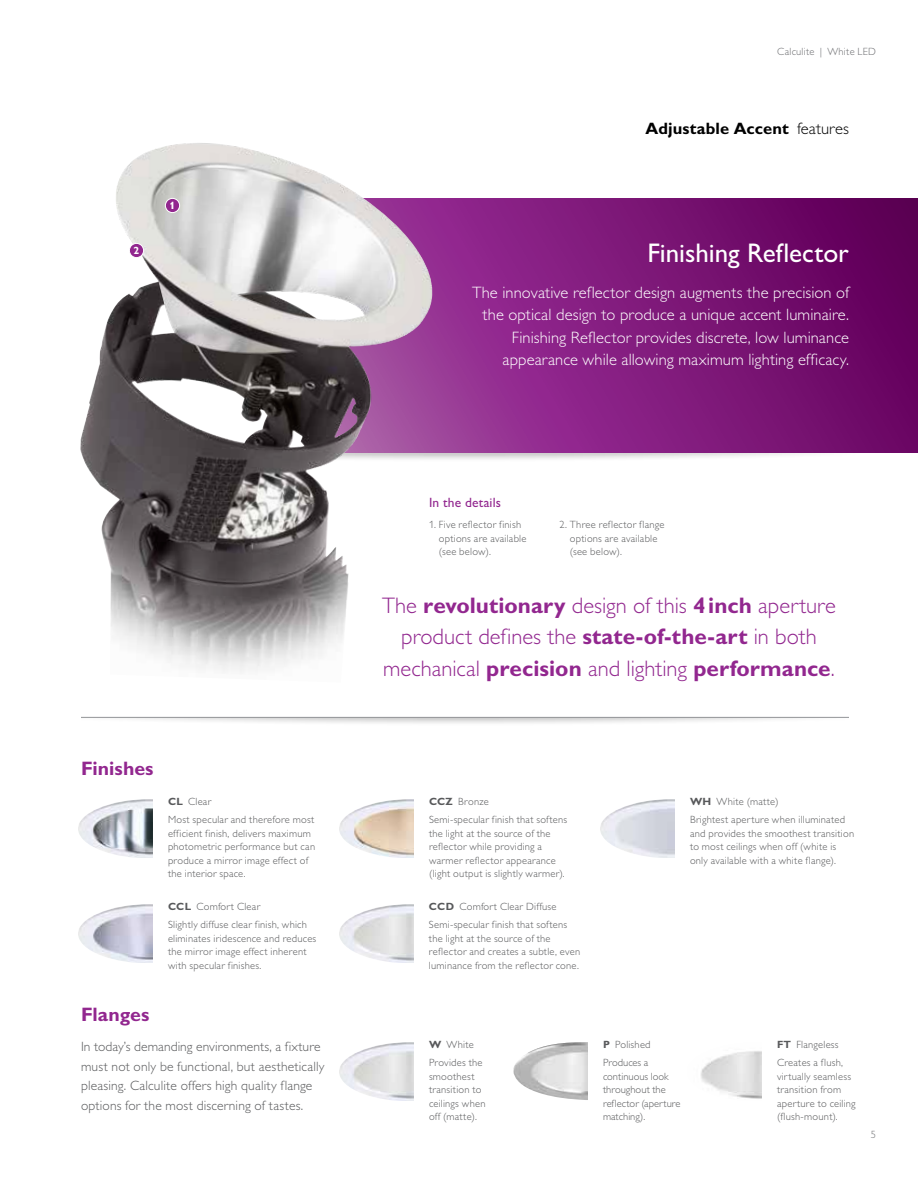
<style>
.page{position:relative;width:918px;height:1188px;background:#fff}
.page>*{position:absolute;margin:0;border:0;box-sizing:border-box;transform-origin:0 0}
.t1{font:27px "Gill Sans Alt One";color:#fff}
.t2{font:300 22.5px/31.5px "Gill Sans Alt One";color:#92278f;text-align:center}
.t3{font:700 19.5px "Gill Sans Alt One";color:#92278f}
.t4{font:300 16.5px/22.5px "Gill Sans Alt One";letter-spacing:.005em;color:#fff;text-align:right}
.t5{font:700 16.5px "Gill Sans Alt One";letter-spacing:.005em;color:#000}
.t6{font:300 13.5px/19.5px "Gill Sans Alt One";letter-spacing:.015em;color:#58595b}
.t7{font:13.5px "Gill Sans Alt One";letter-spacing:.015em;color:#92278f}
.t8{font:300 10.5px/13.5px "Gill Sans Alt One";letter-spacing:.025em;color:#58595b}
.t9{font:300 10.5px/13.5px "Gill Sans Alt One";letter-spacing:.005em;color:#58595b}
.t10{font:300 10.5px "Gill Sans Alt One";letter-spacing:.02em;color:#6d6e71}
.t11{font:700 10.5px "Gill Sans Alt One";color:#fff}
.s1{font-weight:700}
.s2{font-weight:300}
</style>
<div class="page">
<div style="left:62px;top:444px;width:806px;height:19px;background:#000;opacity:.3"></div>
<svg style="left:377px;top:198px;width:541px;height:255px;background:#7f1b7a"></svg>
<div style="left:0;top:303px;width:240px;height:180px;background:#fff"></div>
<img style="left:80px;top:348px;width:297px;height:325px">
<img style="left:101px;top:143px;width:337px;height:213px">
<div style="left:129px;top:243px;width:15px;height:15px;background:#92278f;border-radius:50%"></div>
<div style="left:129px;top:243px;width:15px;height:15px;border:1px solid #fff;border-radius:50%"></div>
<div style="left:47px;top:708px;width:824px;height:19px;background:#000;opacity:.3"></div>
<div style="left:51px;top:702px;width:828px;height:15px;background:#fff"></div>
<hr style="left:81px;top:717px;width:768px;height:1px;background:#939598">
<div style="left:0;top:702px;width:81px;height:30px;background:#fff"></div>
<div style="left:849px;top:702px;width:69px;height:30px;background:#fff"></div>
<div style="left:165px;top:198px;width:15px;height:15px;background:#92278f;border-radius:50%"></div>
<div style="left:165px;top:198px;width:15px;height:15px;border:1px solid #fff;border-radius:50%"></div>
<img style="left:78px;top:799px;width:75px;height:59px">
<img style="left:600px;top:799px;width:75px;height:59px">
<img style="left:339px;top:799px;width:75px;height:59px">
<img style="left:78px;top:904px;width:75px;height:59px">
<img style="left:339px;top:904px;width:75px;height:59px">
<img style="left:701px;top:1051px;width:61px;height:48px">
<img style="left:513px;top:1042px;width:75px;height:58px">
<img style="left:339px;top:1042px;width:75px;height:59px">
<p class="t10" style="left:777px;top:45px;width:100px">Calculite | White LED</p>
<p class="t11" style="left:134px;top:243px;width:7px">2</p>
<p class="t11" style="left:170px;top:198px;width:7px">1</p>
<h3 class="t3" style="left:81px;top:756px;width:74px">Finishes</h3>
<p class="t8" style="left:168px;top:793px;width:148px;line-height:18px"><span class="s1">CL</span> Clear<br>Most specular and therefore most</p>
<p class="t8" style="left:168px;top:827px;width:149px">efficient finish, delivers maximum photometric performance but can produce a mirror image effect of the interior space.</p>
<p class="t8" style="left:168px;top:898px;width:140px;line-height:18px"><span class="s1">CCL</span> Comfort Clear<br>Slightly diffuse clear finish, which</p>
<p class="t8" style="left:168px;top:932px;width:150px">eliminates iridescence and reduces the mirror image effect inherent with specular finishes.</p>
<h3 class="t5" style="left:646px;top:118px;width:205px">Adjustable Accent <span class="s2">features</span></h3>
<h1 class="t1" style="left:647px;top:234px;width:203px">Finishing Reflector</h1>
<h3 class="t4" style="left:472px;top:281px;width:378px">The innovative reflector design augments the precision of the optical design to produce a unique accent luminaire.<br>Finishing Reflector provides discrete, low luminance appearance while allowing maximum lighting efficacy.</h3>
<p class="t7" style="left:429px;top:494px;width:74px">In the details</p>
<p class="t8" style="left:439px;top:518px;width:89px;text-indent:-10px">1. Five reflector finish options are available (see below).</p>
<p class="t8" style="left:570px;top:518px;width:96px;text-indent:-10px">2. Three reflector flange options are available (see below).</p>
<h2 class="t2" style="left:382px;top:589px;width:455px">The <span class="s1">revolutionary</span> design of this <span class="s1">4inch</span> aperture product defines the <span class="s1">state-of-the-art</span> in both mechanical <span class="s1">precision</span> and lighting <span class="s1">performance</span>.</h2>
<p class="t8" style="left:429px;top:793px;width:140px;line-height:18px"><span class="s1">CCZ</span> Bronze<br>Semi-specular finish that softens</p>
<p class="t8" style="left:429px;top:827px;width:137px">the light at the source of the reflector while providing a warmer reflector appearance (light output is slightly warmer).</p>
<p class="t8" style="left:429px;top:898px;width:140px;line-height:18px"><span class="s1">CCD</span> Comfort Clear Diffuse<br>Semi-specular finish that softens</p>
<p class="t8" style="left:429px;top:932px;width:153px">the light at the source of the reflector and creates a subtle, even luminance from the reflector cone.</p>
<p class="t8" style="left:690px;top:793px;width:157px;line-height:18px"><span class="s1">WH</span> White (matte)<br>Brightest aperture when illuminated</p>
<p class="t8" style="left:690px;top:827px;width:166px">and provides the smoothest transition to most ceilings when off (white is only available with a white flange).</p>
<h3 class="t3" style="left:81px;top:1002px;width:70px">Flanges</h3>
<p class="t6" style="left:81px;top:1037px;width:245px">In today’s demanding environments, a fixture must not only be functional, but aesthetically pleasing. Calculite offers high quality flange options for the most discerning of tastes.</p>
<p class="t8" style="left:429px;top:1036px;width:55px;line-height:18px"><span class="s1">W</span> White<br>Provides the</p>
<p class="t8" style="left:429px;top:1070px;width:58px">smoothest transition to ceilings when off (matte).</p>
<p class="t8" style="left:603px;top:1036px;width:49px;line-height:18px"><span class="s1">P</span> Polished<br>Produces a</p>
<p class="t9" style="left:603px;top:1070px;width:79px">continuous look throughout the reflector (aperture matching).</p>
<p class="t8" style="left:777px;top:1036px;width:68px;line-height:18px"><span class="s1">FT</span> Flangeless<br>Creates a flush,</p>
<p class="t8" style="left:777px;top:1070px;width:80px">virtually seamless transition from aperture to ceiling (flush-mount).</p>
<p class="t10" style="left:871px;top:1128px;width:7px">5</p>
</div>
